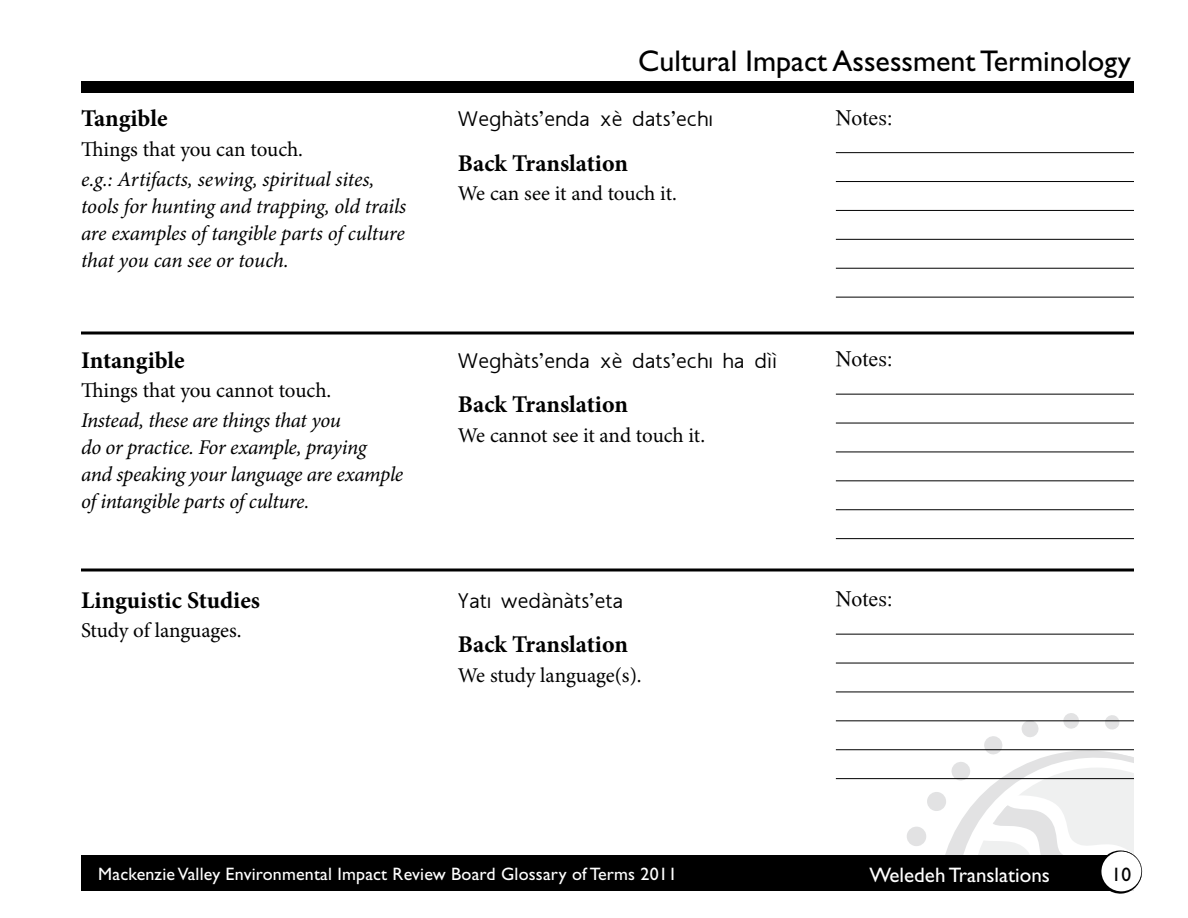
<style>
.page{position:relative;width:1188px;height:918px;background:#fff}
.page>*{position:absolute;margin:0;border:0;box-sizing:border-box;transform-origin:0 0}
.t1{font:30px "Gill Sans";color:#000}
.t2{font:700 24px "Minion Pro";color:#000}
.t3{font:italic 21px/27px "Minion Pro";letter-spacing:-.015em;color:#000}
.t4{font:21px "Minion Pro";letter-spacing:-.005em;color:#000}
.t5{font:21px "Aboriginal Sans";color:#000}
.t6{font:21px "Gill Sans";color:#fff}
.t7{font:21px "Win Mac SIL Doulos Dene";color:#000}
.t8{font:19.5px "Gill Sans";color:#000}
.t9{font:18px "Gill Sans";letter-spacing:.01em;color:#fff}
</style>
<div class="page">
<hr style="left:81px;top:332px;width:1053px;height:2px;background:#000">
<div style="left:81px;top:81px;width:1053px;height:12px;background:#000"></div>
<hr style="left:836px;top:152px;width:298px;height:1px;background:#000">
<hr style="left:836px;top:181px;width:298px;height:1px;background:#000">
<hr style="left:836px;top:210px;width:298px;height:1px;background:#000">
<hr style="left:836px;top:239px;width:298px;height:1px;background:#000">
<hr style="left:836px;top:268px;width:298px;height:1px;background:#000">
<hr style="left:836px;top:297px;width:298px;height:1px;background:#000">
<div style="left:81px;top:856px;width:1041px;height:35px;background:#000"></div>
<svg style="left:896px;top:713px;width:247px;height:181px"></svg>
<hr style="left:836px;top:394px;width:298px;height:1px;background:#000">
<hr style="left:836px;top:423px;width:298px;height:1px;background:#000">
<hr style="left:836px;top:452px;width:298px;height:1px;background:#000">
<hr style="left:836px;top:480px;width:298px;height:1px;background:#000">
<hr style="left:836px;top:509px;width:298px;height:1px;background:#000">
<hr style="left:836px;top:538px;width:298px;height:1px;background:#000">
<hr style="left:836px;top:634px;width:298px;height:1px;background:#000">
<hr style="left:836px;top:663px;width:298px;height:1px;background:#000">
<hr style="left:836px;top:692px;width:298px;height:1px;background:#000">
<hr style="left:836px;top:720px;width:298px;height:1px;background:#000">
<hr style="left:836px;top:749px;width:298px;height:1px;background:#000">
<hr style="left:836px;top:778px;width:298px;height:1px;background:#000">
<svg style="left:81px;top:568px;width:1053px;height:4px;background:#3f3f3f"></svg>
<p class="t2" style="left:81px;top:102px;width:88px">Tangible</p>
<p class="t4" style="left:81px;top:137px;width:224px">Things that you can touch.</p>
<p class="t3" style="left:81px;top:166px;width:327px">e.g.: Artifacts, sewing, spiritual sites, tools for hunting and trapping, old trails are examples of tangible parts of culture that you can see or touch.</p>
<p class="t2" style="left:81px;top:343px;width:105px">Intangible</p>
<p class="t4" style="left:81px;top:378px;width:252px">Things that you cannot touch.</p>
<p class="t3" style="left:81px;top:408px;width:324px">Instead, these are things that you<br>do or practice. For example, praying<br>and speaking your language are example of intangible parts of culture.</p>
<p class="t2" style="left:81px;top:583px;width:181px">Linguistic Studies</p>
<p class="t4" style="left:81px;top:618px;width:162px">Study of languages.</p>
<h1 class="t1" style="left:638px;top:44px;width:494px">Cultural Impact Assessment Terminology</h1>
<p class="t5" style="left:458px;top:104px;width:256px">Weghàts’enda xè dats’echı</p>
<p class="t2" style="left:458px;top:146px;width:172px">Back Translation</p>
<p class="t4" style="left:458px;top:181px;width:220px">We can see it and touch it.</p>
<p class="t7" style="left:836px;top:102px;width:59px">Notes:</p>
<p class="t5" style="left:458px;top:346px;width:321px">Weghàts’enda xè dats’echı ha dìì</p>
<p class="t2" style="left:458px;top:388px;width:172px">Back Translation</p>
<p class="t4" style="left:458px;top:423px;width:249px">We cannot see it and touch it.</p>
<p class="t7" style="left:836px;top:343px;width:59px">Notes:</p>
<p class="t5" style="left:458px;top:586px;width:167px">Yatı wedànàts’eta</p>
<p class="t2" style="left:458px;top:628px;width:172px">Back Translation</p>
<p class="t4" style="left:458px;top:663px;width:185px">We study language(s).</p>
<p class="t7" style="left:836px;top:583px;width:59px">Notes:</p>
<p class="t9" style="left:98px;top:864px;width:580px">Mackenzie Valley Environmental Impact Review Board Glossary of Terms 2011</p>
<p class="t8" style="left:1112px;top:863px;width:21px">10</p>
<p class="t6" style="left:870px;top:863px;width:182px">Weledeh Translations</p>
</div>
